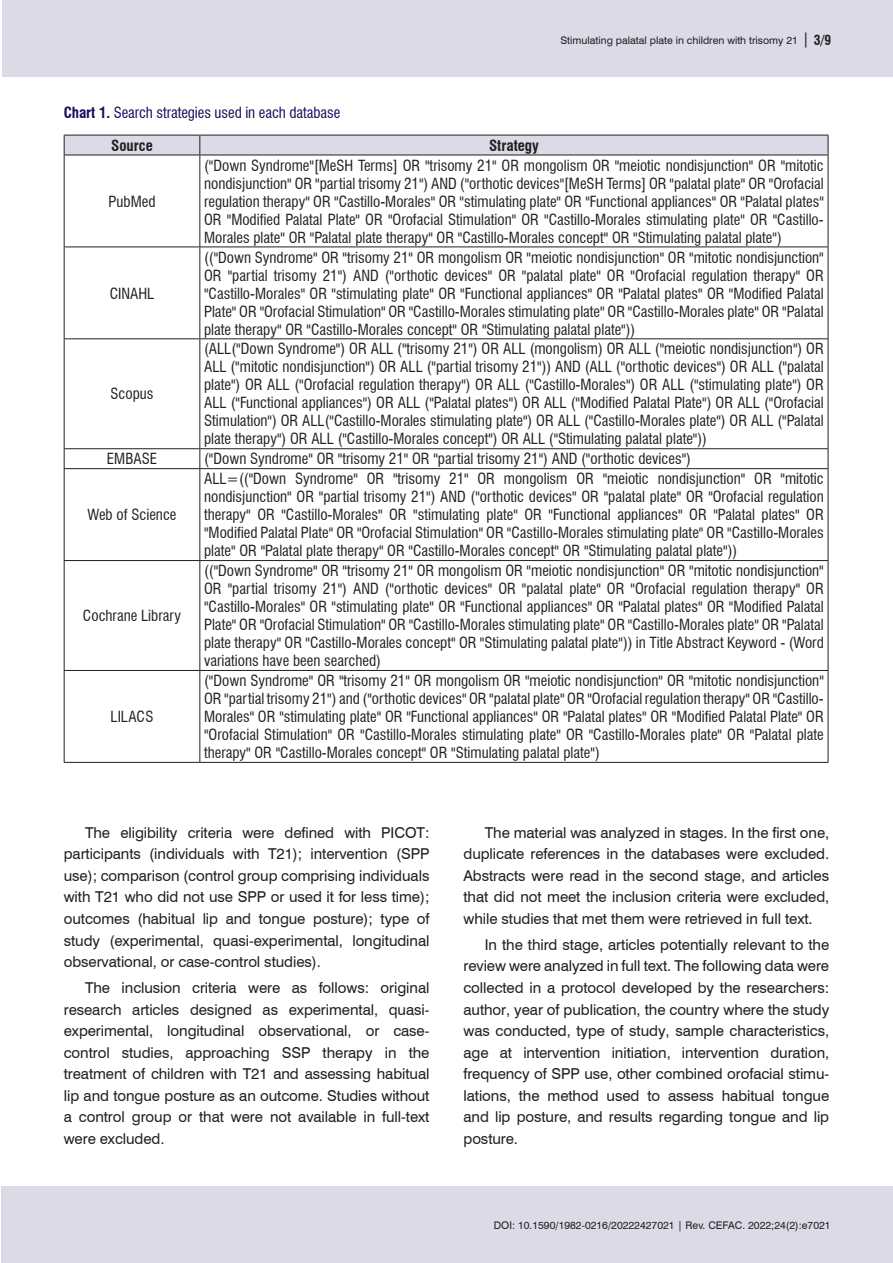
<style>
.page{position:relative;width:893px;height:1263px;background:#fff}
.page>*{position:absolute;margin:0;border:0;box-sizing:border-box;transform-origin:0 0}
.Texto_tabelas{font:condensed 15px/18px "Swiss 721 BT";color:#231f20;text-align:justify}
.Corpo_do_texto_INGL{font:15px/21.6px "Swiss 721 BT";letter-spacing:-.005em;color:#231f20;text-align:justify}
.Titulo_tabelas_e_gr{font:condensed 15px "Swiss 721 BT";letter-spacing:-.005em;color:#18085f}
.Texto_tabelas-2{font:700 condensed 15px "Swiss 721 BT";color:#231f20}
.t1{font:10.5px "Swiss 721 BT";color:#231f20}
.s1{font-size:15px}
.s2{font-weight:700;font-stretch:condensed;font-size:13.5px}
.s3{font-weight:700}
</style>
<div class="page">
<div style="left:1px;top:1186px;width:892px;height:77px;background:#dcdae7"></div>
<div style="left:2px;top:0;width:891px;height:77px;background:#dcdae7"></div>
<hr style="left:64px;top:155px;width:1px;height:92px;background:#231f20">
<hr style="left:199px;top:155px;width:1px;height:92px;background:#231f20">
<hr style="left:828px;top:155px;width:1px;height:92px;background:#231f20">
<hr style="left:64px;top:247px;width:136px;height:1px;background:#231f20">
<hr style="left:64px;top:247px;width:1px;height:91px;background:#231f20">
<hr style="left:200px;top:247px;width:628px;height:1px;background:#231f20">
<hr style="left:199px;top:247px;width:1px;height:91px;background:#231f20">
<hr style="left:828px;top:247px;width:1px;height:91px;background:#231f20">
<hr style="left:64px;top:338px;width:136px;height:1px;background:#231f20">
<hr style="left:64px;top:339px;width:1px;height:109px;background:#231f20">
<hr style="left:200px;top:338px;width:628px;height:1px;background:#231f20">
<hr style="left:199px;top:339px;width:1px;height:109px;background:#231f20">
<hr style="left:828px;top:339px;width:1px;height:109px;background:#231f20">
<hr style="left:64px;top:448px;width:136px;height:1px;background:#231f20">
<svg style="left:64px;top:449px;width:1px;height:19px"></svg>
<hr style="left:200px;top:448px;width:628px;height:1px;background:#231f20">
<svg style="left:199px;top:449px;width:1px;height:19px"></svg>
<svg style="left:828px;top:449px;width:1px;height:19px"></svg>
<hr style="left:64px;top:468px;width:136px;height:1px;background:#231f20">
<hr style="left:64px;top:469px;width:1px;height:91px;background:#231f20">
<hr style="left:200px;top:468px;width:628px;height:1px;background:#231f20">
<hr style="left:199px;top:469px;width:1px;height:91px;background:#231f20">
<hr style="left:828px;top:469px;width:1px;height:91px;background:#231f20">
<hr style="left:64px;top:560px;width:136px;height:1px;background:#231f20">
<hr style="left:64px;top:561px;width:1px;height:109px;background:#231f20">
<hr style="left:200px;top:560px;width:628px;height:1px;background:#231f20">
<hr style="left:199px;top:561px;width:1px;height:109px;background:#231f20">
<hr style="left:828px;top:561px;width:1px;height:109px;background:#231f20">
<hr style="left:64px;top:670px;width:136px;height:1px;background:#231f20">
<hr style="left:64px;top:671px;width:1px;height:91px;background:#231f20">
<hr style="left:200px;top:670px;width:628px;height:1px;background:#231f20">
<hr style="left:199px;top:671px;width:1px;height:91px;background:#231f20">
<hr style="left:828px;top:671px;width:1px;height:91px;background:#231f20">
<hr style="left:64px;top:762px;width:136px;height:1px;background:#231f20">
<hr style="left:200px;top:762px;width:628px;height:1px;background:#231f20">
<svg style="left:64px;top:135px;width:765px;height:20px;background:#d0cedb"></svg>
<hr style="left:64px;top:155px;width:136px;height:1px;background:#231f20">
<hr style="left:200px;top:155px;width:628px;height:1px;background:#231f20">
<p class="t1" style="left:560px;top:33px;width:272px">Stimulating palatal plate in children with trisomy 21 <span class="s1">|</span> <span class="s2">3/9</span></p>
<p class="Titulo_tabelas_e_gr" style="left:64px;top:103px;width:278px"><span class="s3">Chart 1.</span> Search strategies used in each database</p>
<p class="Texto_tabelas-2" style="left:111px;top:136px;width:43px">Source</p>
<p class="Texto_tabelas-2" style="left:489px;top:136px;width:51px">Strategy</p>
<p class="Texto_tabelas" style="left:108px;top:192px;width:48px">PubMed</p>
<p class="Texto_tabelas" style="left:110px;top:284px;width:46px">CINAHL</p>
<p class="Texto_tabelas" style="left:110px;top:385px;width:45px">Scopus</p>
<p class="Texto_tabelas" style="left:204px;top:156px;width:621px">("Down Syndrome"[MeSH Terms] OR "trisomy 21" OR mongolism OR "meiotic nondisjunction" OR "mitotic nondisjunction" OR "partial trisomy 21") AND ("orthotic devices"[MeSH Terms] OR "palatal plate" OR "Orofacial regulation therapy" OR "Castillo-Morales" OR "stimulating plate" OR "Functional appliances" OR "Palatal plates" OR "Modified Palatal Plate" OR "Orofacial Stimulation" OR "Castillo-Morales stimulating plate" OR "Castillo-Morales plate" OR "Palatal plate therapy" OR "Castillo-Morales concept" OR "Stimulating palatal plate")</p>
<p class="Texto_tabelas" style="left:204px;top:248px;width:621px">(("Down Syndrome" OR "trisomy 21" OR mongolism OR "meiotic nondisjunction" OR "mitotic nondisjunction" OR "partial trisomy 21") AND ("orthotic devices" OR "palatal plate" OR "Orofacial regulation therapy" OR "Castillo-Morales" OR "stimulating plate" OR "Functional appliances" OR "Palatal plates" OR "Modified Palatal Plate" OR "Orofacial Stimulation" OR "Castillo-Morales stimulating plate" OR "Castillo-Morales plate" OR "Palatal plate therapy" OR "Castillo-Morales concept" OR "Stimulating palatal plate"))</p>
<p class="Texto_tabelas" style="left:204px;top:340px;width:621px">(ALL("Down Syndrome") OR ALL ("trisomy 21") OR ALL (mongolism) OR ALL ("meiotic nondisjunction") OR ALL ("mitotic nondisjunction") OR ALL ("partial trisomy 21")) AND (ALL ("orthotic devices") OR ALL ("palatal plate") OR ALL ("Orofacial regulation therapy") OR ALL ("Castillo-Morales") OR ALL ("stimulating plate") OR ALL ("Functional appliances") OR ALL ("Palatal plates") OR ALL ("Modified Palatal Plate") OR ALL ("Orofacial Stimulation") OR ALL("Castillo-Morales stimulating plate") OR ALL ("Castillo-Morales plate") OR ALL ("Palatal plate therapy") OR ALL ("Castillo-Morales concept") OR ALL ("Stimulating palatal plate"))</p>
<p class="Texto_tabelas" style="left:107px;top:450px;width:52px">EMBASE</p>
<p class="Texto_tabelas" style="left:204px;top:450px;width:488px">("Down Syndrome" OR "trisomy 21" OR "partial trisomy 21") AND ("orthotic devices")</p>
<p class="Texto_tabelas" style="left:87px;top:506px;width:91px">Web of Science</p>
<p class="Texto_tabelas" style="left:83px;top:607px;width:100px">Cochrane Library</p>
<p class="Texto_tabelas" style="left:111px;top:708px;width:44px">LILACS</p>
<p class="Texto_tabelas" style="left:204px;top:470px;width:621px">ALL=(("Down Syndrome" OR "trisomy 21" OR mongolism OR "meiotic nondisjunction" OR "mitotic nondisjunction" OR "partial trisomy 21") AND ("orthotic devices" OR "palatal plate" OR "Orofacial regulation therapy" OR "Castillo-Morales" OR "stimulating plate" OR "Functional appliances" OR "Palatal plates" OR "Modified Palatal Plate" OR "Orofacial Stimulation" OR "Castillo-Morales stimulating plate" OR "Castillo-Morales plate" OR "Palatal plate therapy" OR "Castillo-Morales concept" OR "Stimulating palatal plate"))</p>
<p class="Texto_tabelas" style="left:204px;top:562px;width:621px">(("Down Syndrome" OR "trisomy 21" OR mongolism OR "meiotic nondisjunction" OR "mitotic nondisjunction" OR "partial trisomy 21") AND ("orthotic devices" OR "palatal plate" OR "Orofacial regulation therapy" OR "Castillo-Morales" OR "stimulating plate" OR "Functional appliances" OR "Palatal plates" OR "Modified Palatal Plate" OR "Orofacial Stimulation" OR "Castillo-Morales stimulating plate" OR "Castillo-Morales plate" OR "Palatal plate therapy" OR "Castillo-Morales concept" OR "Stimulating palatal plate")) in Title Abstract Keyword - (Word variations have been searched)</p>
<p class="Texto_tabelas" style="left:204px;top:672px;width:621px">("Down Syndrome" OR "trisomy 21" OR mongolism OR "meiotic nondisjunction" OR "mitotic nondisjunction" OR "partial trisomy 21") and ("orthotic devices" OR "palatal plate" OR "Orofacial regulation therapy" OR "Castillo-Morales" OR "stimulating plate" OR "Functional appliances" OR "Palatal plates" OR "Modified Palatal Plate" OR "Orofacial Stimulation" OR "Castillo-Morales stimulating plate" OR "Castillo-Morales plate" OR "Palatal plate therapy" OR "Castillo-Morales concept" OR "Stimulating palatal plate")</p>
<p class="Corpo_do_texto_INGL" style="left:64px;top:821px;width:367px;text-indent:21px">The eligibility criteria were defined with PICOT: participants (individuals with T21); intervention (SPP use); comparison (control group comprising individuals with T21 who did not use SPP or used it for less time); outcomes (habitual lip and tongue posture); type of study (experimental, quasi-experimental, longitudinal observational, or case-control studies).</p>
<p class="Corpo_do_texto_INGL" style="left:64px;top:976px;width:367px;text-indent:21px">The inclusion criteria were as follows: original research articles designed as experimental, quasi&shy;experimental, longitudinal observational, or case&shy;control studies, approaching SSP therapy in the treatment of children with T21 and assessing habitual lip and tongue posture as an outcome. Studies without a control group or that were not available in full-text were excluded.</p>
<p class="Corpo_do_texto_INGL" style="left:463px;top:821px;width:367px;text-indent:21px">The material was analyzed in stages. In the first one, duplicate references in the databases were excluded.<br>Abstracts were read in the second stage, and articles that did not meet the inclusion criteria were excluded, while studies that met them were retrieved in full text.</p>
<p class="Corpo_do_texto_INGL" style="left:463px;top:933px;width:367px;text-indent:21px">In the third stage, articles potentially relevant to the review were analyzed in full text. The following data were collected in a protocol developed by the researchers: author, year of publication, the country where the study was conducted, type of study, sample characteristics, age at intervention initiation, intervention duration, frequency of SPP use, other combined orofacial stimu&shy;lations, the method used to assess habitual tongue and lip posture, and results regarding tongue and lip posture.</p>
<p class="t1" style="left:494px;top:1218px;width:338px">DOI: 10.1590/1982-0216/20222427021 | Rev. CEFAC. 2022;24(2):e7021</p>
</div>
